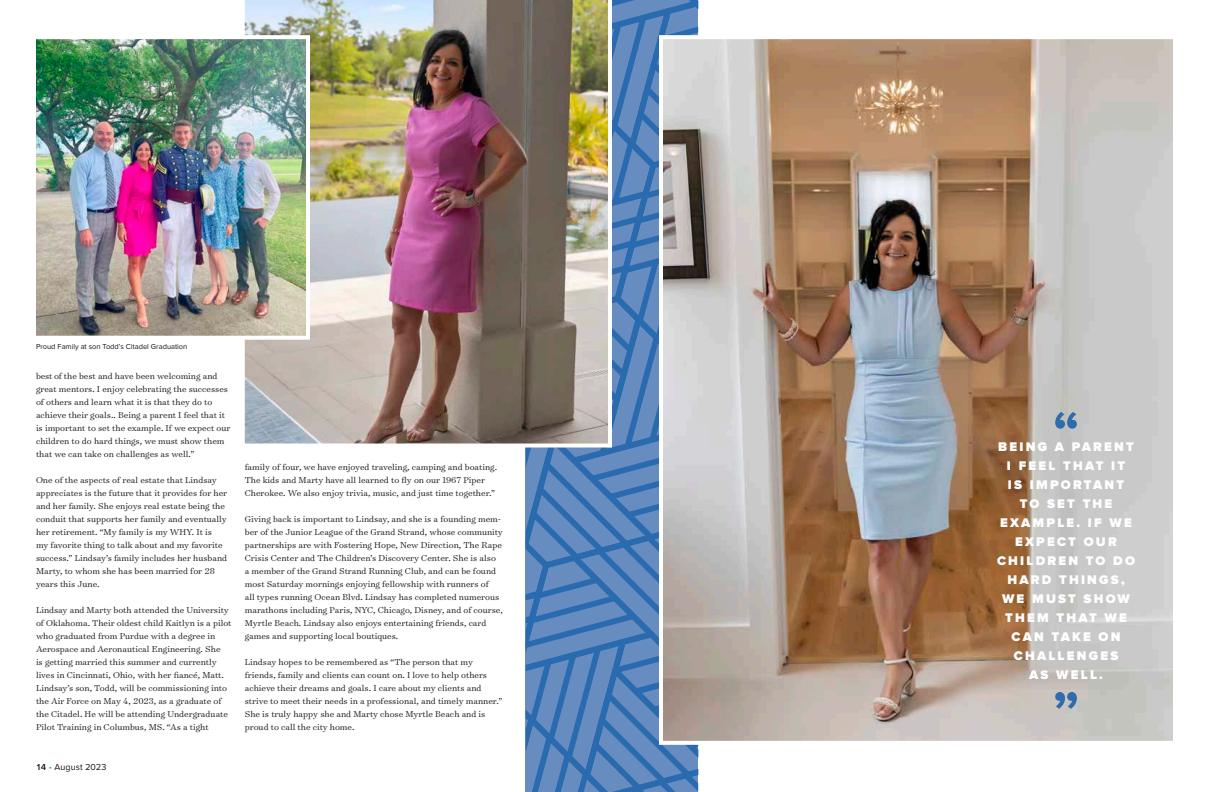
<style>
.page{position:relative;width:1224px;height:792px;background:#fff}
.page>*{position:absolute;margin:0;border:0;box-sizing:border-box;transform-origin:0 0}
.t1{font:900 13px/19px "Proxima Nova";letter-spacing:.17em;color:#fff;text-align:center}
.t2{font:300 9.8px/13px "Surveyor Text";color:#171713}
.t3{font:9px "Proxima Nova";letter-spacing:.01em;color:#171713}
.t4{font:7.5px "Proxima Nova";color:#171713}
.s1{font-weight:600}
.s2{color:#26a7d9}
</style>
<div class="page">
<svg style="left:526px;top:0;width:172px;height:792px;background:#5381ba"></svg>
<img style="left:244px;top:0;width:370px;height:450px">
<img style="left:657px;top:33px;width:516px;height:714px">
<img style="left:36px;top:33px;width:276px;height:309px">
<svg style="left:1055px;top:692px;width:22px;height:17px"></svg>
<svg style="left:1055px;top:412px;width:22px;height:17px"></svg>
<p class="t4" style="left:36px;top:342px;width:153px">Proud Family at son Todd’s Citadel Graduation</p>
<p class="t2" style="left:36px;top:369px;width:196px">best of the best and have been welcoming and great mentors. I enjoy celebrating the successes of others and learn what it is that they do to achieve their goals.. Being a parent I feel that it is important to set the example. If we expect our children to do hard things, we must show them that we can take on challenges as well.”</p>
<p class="t2" style="left:36px;top:473px;width:193px">One of the aspects of real estate that Lindsay appreciates is the future that it provides for her and her family. She enjoys real estate being the conduit that supports her family and eventually her retirement. “My family is my WHY. It is<br>my favorite thing to talk about and my favorite success.” Lindsay’s family includes her husband Marty, to whom she has been married for 28 years this June.</p>
<p class="t2" style="left:36px;top:603px;width:197px">Lindsay and Marty both attended the University of Oklahoma. Their oldest child Kaitlyn is a pilot who graduated from Purdue with a degree in Aerospace and Aeronautical Engineering. She<br>is getting married this summer and currently lives in Cincinnati, Ohio, with her fiancé, Matt.<br>Lindsay’s son, Todd, will be commissioning into the Air Force on May 4, 2023, as a graduate of the Citadel. He will be attending Undergraduate Pilot Training in Columbus, MS. “As a tight</p>
<p class="t3" style="left:36px;top:762px;width:72px"><span class="s1">14</span> <span class="s2">•</span> August 2023</p>
<p class="t2" style="left:245px;top:460px;width:254px">family of four, we have enjoyed traveling, camping and boating.<br>The kids and Marty have all learned to fly on our 1967 Piper<br>Cherokee. We also enjoy trivia, music, and just time together.”</p>
<p class="t2" style="left:245px;top:512px;width:260px">Giving back is important to Lindsay, and she is a founding mem&shy;ber of the Junior League of the Grand Strand, whose community partnerships are with Fostering Hope, New Direction, The Rape Crisis Center and The Children’s Discovery Center. She is also a member of the Grand Strand Running Club, and can be found most Saturday mornings enjoying fellowship with runners of<br>all types running Ocean Blvd. Lindsay has completed numerous marathons including Paris, NYC, Chicago, Disney, and of course, Myrtle Beach. Lindsay also enjoys entertaining friends, card games and supporting local boutiques.</p>
<p class="t2" style="left:245px;top:655px;width:259px">Lindsay hopes to be remembered as “The person that my friends, family and clients can count on. I love to help others achieve their dreams and goals. I care about my clients and strive to meet their needs in a professional, and timely manner.” She is truly happy she and Marty chose Myrtle Beach and is proud to call the city home.</p>
<h1 class="t1" style="left:997px;top:438px;width:140px">BEING A PARENT<br>I FEEL THAT IT<br>IS IMPORTANT<br>TO SET THE<br>EXAMPLE. IF WE<br>EXPECT OUR<br>CHILDREN TO DO<br>HARD THINGS,<br>WE MUST SHOW<br>THEM THAT WE<br>CAN TAKE ON<br>CHALLENGES<br>AS WELL.</h1>
</div>
